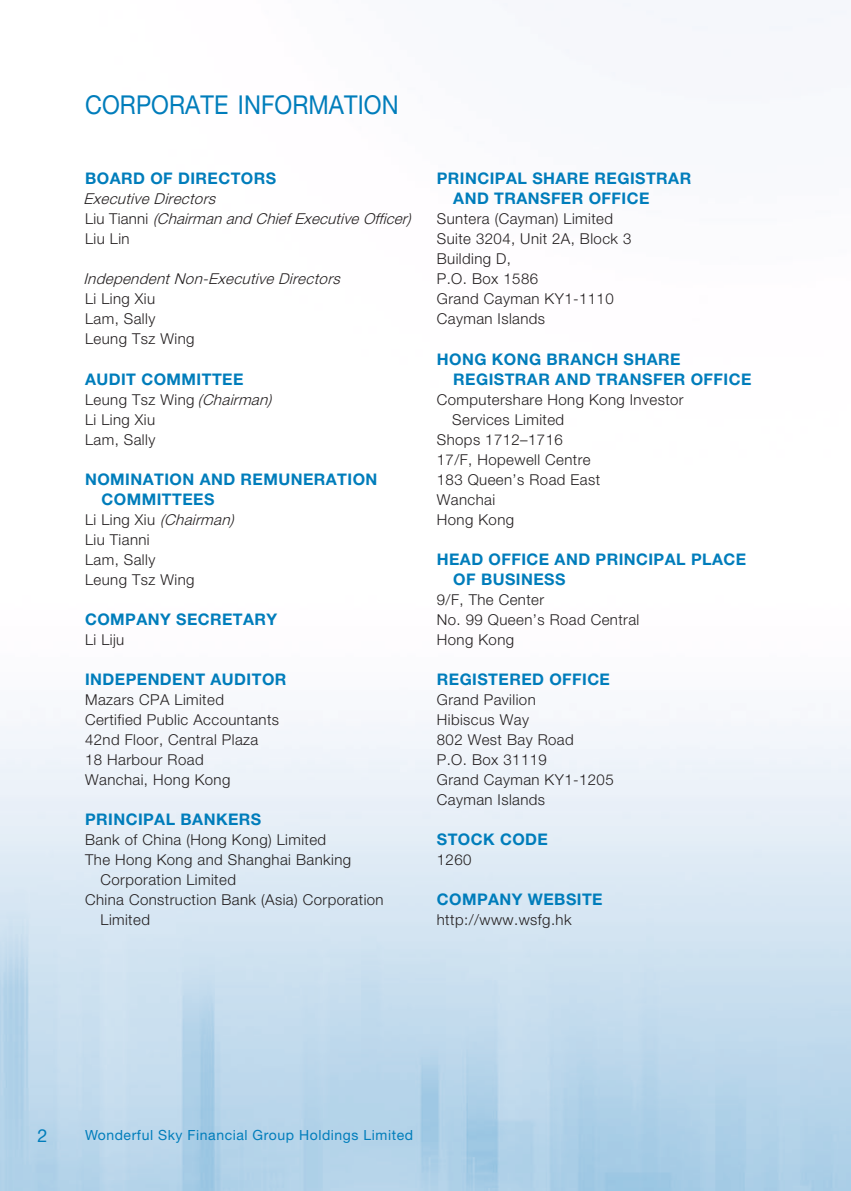
<style>
.page{position:relative;width:851px;height:1191px;background:#fff}
.page>*{position:absolute;margin:0;border:0;box-sizing:border-box;transform-origin:0 0}
.t1{font:26px "Helvetica Neue LT Std";letter-spacing:.005em;color:#007dbb;scale:.9 1}
.t2{font:18px "Helvetica Neue LT Std";color:#007dbb}
.t3{font:700 16px/20px "Helvetica Neue LT Std";letter-spacing:.03em;color:#007dbb}
.t4{font:300 15px/20px "Helvetica Neue LT Std";letter-spacing:.03em;color:#231f20}
.t5{font:italic 300 15px/20px "Helvetica Neue LT Std";color:#231f20}
.t6{font:14px "Helvetica Neue LT Std";letter-spacing:.04em;color:#007dbb}
.s1{font-style:normal}
.s2{font-style:italic}
</style>
<div class="page">
<h1 class="t1" style="left:85px;top:89px;width:350px">CORPORATE INFORMATION</h1>
<p class="t3" style="left:85px;top:168px;width:193px">BOARD OF DIRECTORS</p>
<p class="t5" style="left:84px;top:189px;width:329px">Executive Directors<br><span class="s1">L i u T i a n n i</span> (Chairman and ChiefExecutiveOfficer)<br><span class="s1">Liu Lin</span></p>
<p class="t5" style="left:84px;top:269px;width:262px">IndependentNon-Executive Directors</p>
<p class="t4" style="left:85px;top:289px;width:111px">Li Ling Xiu<br>Lam, Sally<br>Leung Tsz Wing</p>
<p class="t3" style="left:85px;top:368px;width:160px">AUDIT COMMITTEE</p>
<p class="t4" style="left:85px;top:389px;width:188px">L e u n g T s z W i n g <span class="s2">(Chairman)<br></span>Li Ling Xiu<br>Lam, Sally</p>
<p class="t3" style="left:101px;top:468px;width:277px;text-indent:-16px">NOMINATION AND REMUNERATION<br>COMMITTEES</p>
<p class="t4" style="left:85px;top:509px;width:150px">L i L i n g X i u <span class="s2">(Chairman)<br></span>Liu Tianni<br>Lam, Sally<br>Leung Tsz Wing</p>
<p class="t3" style="left:85px;top:608px;width:194px">COMPANY SECRETARY</p>
<p class="t4" style="left:85px;top:629px;width:41px">Li Liju</p>
<p class="t3" style="left:85px;top:668px;width:203px">INDEPENDENT AUDITOR</p>
<p class="t4" style="left:85px;top:689px;width:195px">Mazars CPA Limited<br>Certified Public Accountants<br>42nd Floor, Central Plaza<br>18 Harbour Road<br>Wanchai, Hong Kong</p>
<p class="t3" style="left:85px;top:808px;width:178px">PRINCIPAL BANKERS</p>
<p class="t4" style="left:85px;top:829px;width:243px">Bank of China (Hong Kong) Limited</p>
<p class="t4" style="left:85px;top:849px;width:267px">The Hong Kong and Shanghai Banking</p>
<p class="t4" style="left:100px;top:869px;width:137px">Corporation Limited</p>
<p class="t4" style="left:85px;top:889px;width:300px">China Construction Bank (Asia) Corporation</p>
<p class="t4" style="left:100px;top:909px;width:51px">Limited</p>
<p class="t3" style="left:453px;top:168px;width:239px;text-indent:-16px">PRINCIPAL SHARE REGISTRAR<br>AND TRANSFER OFFICE</p>
<p class="t4" style="left:437px;top:209px;width:196px">Suntera (Cayman) Limited<br>Suite 3204, Unit 2A, Block 3<br>Building D,<br>P.O. Box 1586<br>Grand Cayman KY1-1110<br>Cayman Islands</p>
<p class="t3" style="left:453px;top:348px;width:299px;text-indent:-16px">HONG KONG BRANCH SHARE<br>REGISTRAR AND TRANSFER OFFICE</p>
<p class="t4" style="left:437px;top:389px;width:248px">Computershare Hong Kong Investor</p>
<p class="t4" style="left:452px;top:409px;width:113px">Services Limited</p>
<p class="t4" style="left:437px;top:429px;width:127px">Shops 1712–1716</p>
<p class="t4" style="left:437px;top:449px;width:155px">17/F, Hopewell Centre</p>
<p class="t4" style="left:437px;top:469px;width:165px">183 Queen’s Road East</p>
<p class="t4" style="left:437px;top:489px;width:60px">Wanchai</p>
<p class="t4" style="left:437px;top:509px;width:79px">Hong Kong</p>
<p class="t3" style="left:453px;top:548px;width:294px;text-indent:-16px">HEAD OFFICE AND PRINCIPAL PLACE<br>OF BUSINESS</p>
<p class="t4" style="left:437px;top:589px;width:204px">9/F, The Center<br>No. 99 Queen’s Road Central<br>Hong Kong</p>
<p class="t3" style="left:437px;top:668px;width:175px">REGISTERED OFFICE</p>
<p class="t4" style="left:437px;top:689px;width:178px">Grand Pavilion<br>Hibiscus Way<br>802 West Bay Road<br>P.O. Box 31119<br>Grand Cayman KY1-1205<br>Cayman Islands</p>
<p class="t3" style="left:437px;top:828px;width:113px">STOCK CODE</p>
<p class="t4" style="left:437px;top:849px;width:36px">1260</p>
<p class="t3" style="left:437px;top:888px;width:167px">COMPANY WEBSITE</p>
<p class="t4" style="left:437px;top:909px;width:136px">http://www.wsfg.hk</p>
<p class="t2" style="left:38px;top:1124px;width:12px">2</p>
<p class="t6" style="left:85px;top:1127px;width:329px">Wonderful Sky Financial Group Holdings Limited</p>
</div>
